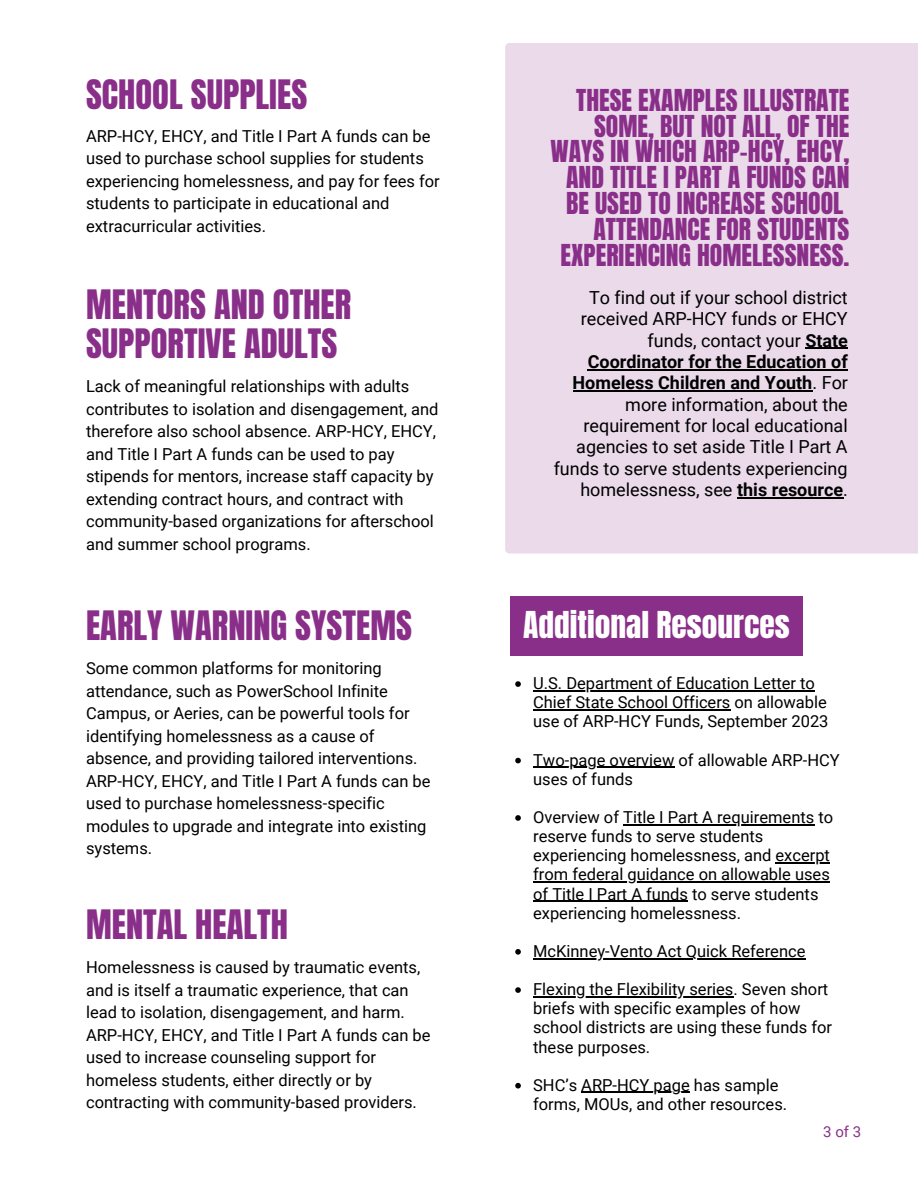
<style>
.page{position:relative;width:918px;height:1188px;background:#fff}
.page>*{position:absolute;margin:0;border:0;box-sizing:border-box;transform-origin:0 0}
.t1{font:34.5px/39.3px "Anton";color:#8a2f89}
.t2{font:31.5px "Anton";color:#fff}
.t3{font:25.65px/25.8px "Anton";color:#8a2f89;text-align:right}
.t4{font:18px/21.3px "Roboto";color:#000;text-align:right}
.t5{font:16.5px/22.5px "Roboto";color:#000}
.t6{font:15px "Roboto";color:#8a2f89}
.s1{font-weight:700}
</style>
<div class="page">
<svg style="left:515px;top:681px;width:6px;height:6px"></svg>
<hr style="left:533px;top:690px;width:282px;height:1px;background:#000">
<hr style="left:533px;top:709px;width:197px;height:2px;background:#000">
<svg style="left:515px;top:758px;width:6px;height:5px"></svg>
<hr style="left:533px;top:767px;width:141px;height:1px;background:#000">
<svg style="left:515px;top:815px;width:6px;height:6px"></svg>
<hr style="left:623px;top:824px;width:191px;height:1px;background:#000">
<hr style="left:776px;top:862px;width:54px;height:2px;background:#000">
<hr style="left:533px;top:882px;width:297px;height:1px;background:#000">
<hr style="left:533px;top:901px;width:155px;height:1px;background:#000">
<svg style="left:515px;top:949px;width:6px;height:6px"></svg>
<hr style="left:533px;top:958px;width:272px;height:1px;background:#000">
<svg style="left:515px;top:987px;width:6px;height:6px"></svg>
<hr style="left:533px;top:996px;width:201px;height:1px;background:#000">
<svg style="left:515px;top:1083px;width:6px;height:6px"></svg>
<hr style="left:581px;top:1092px;width:109px;height:1px;background:#000">
<div style="left:510px;top:596px;width:293px;height:59px;background:#8a2f89"></div>
<div style="left:505px;top:43px;width:413px;height:511px;background:#eadaea"></div>
<hr style="left:805px;top:348px;width:43px;height:1px;background:#000">
<hr style="left:588px;top:369px;width:260px;height:1px;background:#000">
<hr style="left:573px;top:390px;width:240px;height:2px;background:#000">
<hr style="left:737px;top:497px;width:106px;height:1px;background:#000">
<h1 class="t1" style="left:86px;top:75px;width:223px">SCHOOL SUPPLIES</h1>
<p class="t5" style="left:86px;top:125px;width:355px">ARP-HCY, EHCY, and Title I Part A funds can be used to purchase school supplies for students experiencing homelessness, and pay for fees for students to participate in educational and extracurricular activities.</p>
<h1 class="t1" style="left:86px;top:285px;width:267px">MENTORS AND OTHER<br>SUPPORTIVE ADULTS</h1>
<p class="t5" style="left:86px;top:375px;width:354px">Lack of meaningful relationships with adults contributes to isolation and disengagement, and therefore also school absence. ARP-HCY, EHCY, and Title I Part A funds can be used to pay stipends for mentors, increase staff capacity by extending contract hours, and contract with community-based organizations for afterschool and summer school programs.</p>
<p class="t1" style="left:86px;top:606px;width:327px">EARLY WARNING SYSTEMS</p>
<h3 class="t5" style="left:86px;top:657px;width:346px">Some common platforms for monitoring attendance, such as PowerSchool Infinite Campus, or Aeries, can be powerful tools for identifying homelessness as a cause of absence, and providing tailored interventions.<br>ARP-HCY, EHCY, and Title I Part A funds can be used to purchase homelessness-specific modules to upgrade and integrate into existing systems.</h3>
<h1 class="t1" style="left:86px;top:905px;width:203px">MENTAL HEALTH</h1>
<p class="t5" style="left:86px;top:956px;width:346px">Homelessness is caused by traumatic events, and is itself a traumatic experience, that can lead to isolation, disengagement, and harm.<br>ARP-HCY, EHCY, and Title I Part A funds can be used to increase counseling support for homeless students, either directly or by contracting with community-based providers.</p>
<h3 class="t3" style="left:550px;top:87px;width:301px">THESE EXAMPLES ILLUSTRATE<br>SOME, BUT NOT ALL, OF THE<br>WAYS IN WHICH ARP-HCY, EHCY,<br>AND TITLE I PART A FUNDS CAN<br>BE USED TO INCREASE SCHOOL<br>ATTENDANCE FOR STUDENTS<br>EXPERIENCING HOMELESSNESS.</h3>
<p class="t4" style="left:554px;top:287px;width:296px">To find out if your school district received ARP-HCY funds or EHCY funds, contact your <span class="s1">State<br>Coordinator for the Education of<br>Homeless Children and Youth</span>. For more information, about the requirement for local educational agencies to set aside Title I Part A funds to serve students experiencing homelessness, see <span class="s1">this resource</span>.</p>
<p class="t2" style="left:523px;top:602px;width:268px">Additional Resources</p>
<h1 class="t5" style="left:533px;top:674px;width:297px;line-height:19.2px">U.S. Department of Education Letter to<br>Chief State School Officers on allowable use of ARP-HCY Funds, September 2023</h1>
<p class="t5" style="left:533px;top:750px;width:308px;line-height:19.2px">Two-page overview of allowable ARP-HCY uses of funds</p>
<h2 class="t5" style="left:533px;top:806px;width:302px">Overview of Title I Part A requirements to</h2>
<p class="t5" style="left:533px;top:827px;width:298px;line-height:19.2px">reserve funds to serve students experiencing homelessness, and excerpt</p>
<p class="t5" style="left:533px;top:865px;width:298px;line-height:19.2px">from federal guidance on allowable uses of Title I Part A funds to serve students experiencing homelessness.</p>
<p class="t5" style="left:533px;top:940px;width:274px">McKinney-Vento Act Quick Reference</p>
<p class="t5" style="left:533px;top:980px;width:300px;line-height:19.2px">Flexing the Flexibility series. Seven short briefs with specific examples of how school districts are using these funds for these purposes.</p>
<p class="t5" style="left:533px;top:1074px;width:247px">SHC’s ARP-HCY page has sample</p>
<p class="t5" style="left:533px;top:1093px;width:256px">forms, MOUs, and other resources.</p>
<p class="t6" style="left:823px;top:1123px;width:40px">3of3</p>
</div>
